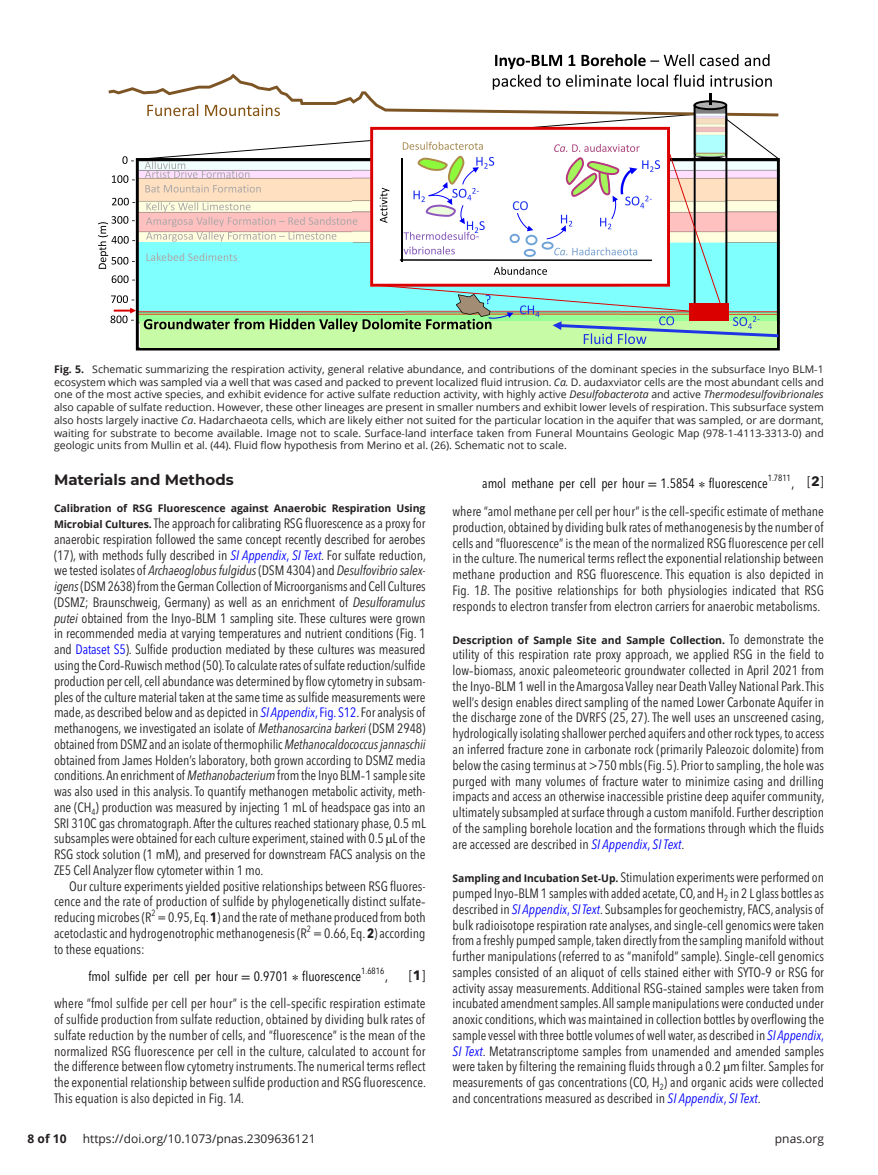
<style>
.page{position:relative;width:878px;height:1175px;background:#fff}
.page>*{position:absolute;margin:0;border:0;box-sizing:border-box;transform-origin:0 0}
.t1{font:700 15px "Montserrat";color:#231f20}
.t2{font:condensed 13.5px/15.8px "Avenir Next LT Pro";color:#231f20;text-align:justify}
.t3{font:condensed 13.5px/27.6px "Avenir Next LT Pro";color:#000}
.t4{font:13.5px "Avenir Next LT Pro";color:#231f20}
.t5{font:12px "Open Sans";color:#231f20}
.t6{font:700 12px "Open Sans";color:#231f20}
.t7{font:10.5px/12.8px "Open Sans";color:#231f20;text-align:justify}
.t8{font:700 10.5px "Open Sans";letter-spacing:-.01em;color:#231f20}
.t9{font:condensed 9px "Avenir Next LT Pro";color:#000}
.t10{font:condensed 9px "Avenir Next LT Pro";color:#231f20}
.s1{font-weight:700}
.s2{font-family:"STIX"}
.s3{font-style:italic}
.s4{font-family:"Open Sans";font-weight:700;font-stretch:normal;font-size:10.5px}
.s5{font-style:italic;color:#00f}
.s6{color:#00f}
.s7{font-family:"STIX";font-stretch:normal}
.s8{color:#231f20}
.s9{font-family:"STIX Math";font-stretch:normal}
.s10{color:#000}
.s11{font-family:"Avenir Next LT Pro";font-weight:400;font-stretch:condensed;font-size:13.5px}
.s12{font-family:"STIX";font-weight:700;font-stretch:normal;font-size:10.5px}
</style>
<div class="page">
<div style="left:140px;top:321px;width:636px;height:27px;background:#c7fba5"></div>
<svg style="left:98px;top:54px;width:680px;height:290px"></svg>
<p class="t7" style="left:54px;top:362px;width:771px"><span class="s1">Fig. 5.</span> Schematic summarizing the respiration activity, general relative abundance, and contributions of the dominant species in the subsurface Inyo BLM<span class="s2">-</span>1 ecosystem which was sampled via a well that was cased and packed to prevent localized fluid intrusion. <span class="s3">Ca.</span> D. audaxviator cells are the most abundant cells and one of the most active species, and exhibit evidence for active sulfate reduction activity, with highly active <span class="s3">Desulfobacterota</span> and active <span class="s3">Thermodesulfovibrionales </span>also capable of sulfate reduction. However, these other lineages are present in smaller numbers and exhibit lower levels of respiration. This subsurface system also hosts largely inactive <span class="s3">Ca</span>. Hadarchaeota cells, which are likely either not suited for the particular location in the aquifer that was sampled, or are dormant, waiting for substrate to become available. Image not to scale. Surface<span class="s2">-</span>land interface taken from Funeral Mountains Geologic Map (978<span class="s2">-</span>1<span class="s2">-</span>4113<span class="s2">-</span>3313<span class="s2">-</span>0) and geologic units from Mullin et al. (44). Fluid flow hypothesis from Merino et al. (26). Schematic not to scale.</p>
<p class="t1" style="left:54px;top:469px;width:181px">Materials and Methods</p>
<p class="t8" style="left:54px;top:501px;width:373px">Calibration of RSG Fluorescence against Anaerobic Respiration Using</p>
<p class="t2" style="left:54px;top:515px;width:373px"><span class="s4">Microbial Cultures.</span> The approach for calibrating RSG fluorescence as a proxy for anaerobic respiration followed the same concept recently described for aerobes (17), with methods fully described in <span class="s5">SI Appendix</span><span class="s6">,</span> <span class="s5">SI Text</span>. For sulfate reduction, we tested isolates of <span class="s3">Archaeoglobus fulgidus</span> (DSM 4304) and <span class="s3">Desulfovibrio salex&shy;igens</span> (DSM 2638) from the German Collection of Microorganisms and Cell Cultures (DSMZ; Braunschweig, Germany) as well as an enrichment of <span class="s3">Desulforamulus putei</span> obtained from the Inyo<span class="s7">-</span>BLM 1 sampling site. These cultures were grown in recommended media at varying temperatures and nutrient conditions (Fig. 1 and <span class="s6">Dataset S5</span>). Sulfide production mediated by these cultures was measured using the Cord<span class="s7">-</span>Ruwisch method (50). To calculate rates of sulfate reduction/sulfide production per cell, cell abundance was determined by flow cytometry in subsam&shy;ples of the culture material taken at the same time as sulfide measurements were made, as described below and as depicted in <span class="s5">SI Appendix</span><span class="s6">, Fig. S12</span>. For analysis of methanogens, we investigated an isolate of <span class="s3">Methanosarcina barkeri</span> (DSM 2948) obtained from DSMZ and an isolate of thermophilic <span class="s3">Methanocaldococcus jannaschii </span>obtained from James Holden’s laboratory, both grown according to DSMZ media conditions. An enrichment of <span class="s3">Methanobacterium</span> from the Inyo BLM<span class="s7">-</span>1 sample site was also used in this analysis. To quantify methanogen metabolic activity, meth&shy;ane (CH<sub>4</sub>) production was measured by injecting 1 mL of headspace gas into an SRI 310C gas chromatograph. After the cultures reached stationary phase, 0.5 mL subsamples were obtained for each culture experiment, stained with 0.5 <span class="s7">µ</span>L of the RSG stock solution (1 mM), and preserved for downstream FACS analysis on the ZE5 Cell Analyzer flow cytometer within 1 mo.</p>
<p class="t2" style="left:54px;top:878px;width:373px;text-indent:15px">Our culture experiments yielded positive relationships between RSG fluores&shy;cence and the rate of production of sulfide by phylogenetically distinct sulfate&shy;reducing microbes (R = 0.95, Eq. <span class="s1">1</span>) and the rate of methane produced from both</p>
<p class="t10" style="left:151px;top:907px;width:6px">2</p>
<p class="t2" style="left:54px;top:925px;width:254px">acetoclastic and hydrogenotrophic methanogenesis (R</p>
<p class="t10" style="left:307px;top:923px;width:6px">2</p>
<p class="t2" style="left:313px;top:925px;width:114px">= 0.66, Eq. <span class="s1">2</span>) according</p>
<p class="t3" style="left:88px;top:936px;width:274px;text-indent:-34px"><span class="s8">to these equations:<br></span>fmol sulfide per cell per hour <span class="s9">=</span> 0.9701 <span class="s9">∗</span> fluorescence</p>
<p class="t9" style="left:361px;top:967px;width:25px">1.6816</p>
<p class="t2" style="left:54px;top:962px;width:373px;line-height:27.2px;text-indent:331px"><span class="s10">,<br></span>where “fmol sulfide per cell per hour” is the cell<span class="s7">-</span>specific respiration estimate</p>
<p class="t2" style="left:54px;top:1011px;width:373px">of sulfide production from sulfate reduction, obtained by dividing bulk rates of sulfate reduction by the number of cells, and “fluorescence” is the mean of the normalized RSG fluorescence per cell in the culture, calculated to account for the difference between flow cytometry instruments. The numerical terms reflect the exponential relationship between sulfide production and RSG fluorescence.<br>This equation is also depicted in Fig. 1<span class="s3">A</span>.</p>
<p class="t4" style="left:408px;top:967px;width:18px">[<span class="s1">1</span>]</p>
<p class="t9" style="left:767px;top:474px;width:25px">1.7811</p>
<p class="t2" style="left:452px;top:469px;width:373px;line-height:27.9px;text-indent:339px"><span class="s10">, </span>where “amol methane per cell per hour” is the cell<span class="s7">-</span>specific estimate of methane</p>
<p class="t2" style="left:452px;top:519px;width:373px">production, obtained by dividing bulk rates of methanogenesis by the number of cells and “fluorescence” is the mean of the normalized RSG fluorescence per cell in the culture. The numerical terms reflect the exponential relationship between methane production and RSG fluorescence. This equation is also depicted in Fig. 1<span class="s3">B</span>. The positive relationships for both physiologies indicated that RSG responds to electron transfer from electron carriers for anaerobic metabolisms.</p>
<p class="t8" style="left:452px;top:632px;width:373px">Description of Sample Site and Sample Collection. <span class="s11">To demonstrate the</span></p>
<p class="t2" style="left:452px;top:647px;width:373px">utility of this respiration rate proxy approach, we applied RSG in the field to low<span class="s7">-</span>biomass, anoxic paleometeoric groundwater collected in April 2021 from the Inyo<span class="s7">-</span>BLM 1 well in the Amargosa Valley near Death Valley National Park. This well’s design enables direct sampling of the named Lower Carbonate Aquifer in the discharge zone of the DVRFS (25, 27). The well uses an unscreened casing, hydrologically isolating shallower perched aquifers and other rock types, to access an inferred fracture zone in carbonate rock (primarily Paleozoic dolomite) from below the casing terminus at &gt;750 mbls (Fig. 5). Prior to sampling, the hole was purged with many volumes of fracture water to minimize casing and drilling impacts and access an otherwise inaccessible pristine deep aquifer community, ultimately subsampled at surface through a custom manifold. Further description of the sampling borehole location and the formations through which the fluids are accessed are described in <span class="s5">SI Appendix</span><span class="s6">,</span> <span class="s5">SI Text</span>.</p>
<p class="t2" style="left:452px;top:869px;width:373px"><span class="s4">Sampling and Incubation Set</span><span class="s12">-</span><span class="s4">Up.</span> Stimulation experiments were performed on pumped Inyo<span class="s7">-</span>BLM 1 samples with added acetate, CO, and H<sub>2</sub> in 2 L glass bottles as described in <span class="s5">SI Appendix</span><span class="s6">,</span> <span class="s5">SI Text</span>. Subsamples for geochemistry, FACS, analysis of bulk radioisotope respiration rate analyses, and single<span class="s7">-</span>cell genomics were taken from a freshly pumped sample, taken directly from the sampling manifold without further manipulations (referred to as “manifold” sample). Single<span class="s7">-</span>cell genomics samples consisted of an aliquot of cells stained either with SYTO<span class="s7">-</span>9 or RSG for activity assay measurements. Additional RSG<span class="s7">-</span>stained samples were taken from incubated amendment samples. All sample manipulations were conducted under anoxic conditions, which was maintained in collection bottles by overflowing the sample vessel with three bottle volumes of well water, as described in <span class="s5">SI Appendix</span><span class="s6">, </span><span class="s5">SI Text</span>. Metatranscriptome samples from unamended and amended samples were taken by filtering the remaining fluids through a 0.2 <span class="s7">µ</span>m filter. Samples for measurements of gas concentrations (CO, H<sub>2</sub>) and organic acids were collected and concentrations measured as described in <span class="s5">SI Appendix</span><span class="s6">,</span> <span class="s5">SI Text</span>.</p>
<p class="t3" style="left:482px;top:470px;width:287px">amol methane per cell per hour <span class="s9">=</span> 1.5854 <span class="s9">∗</span> fluorescence</p>
<p class="t4" style="left:806px;top:473px;width:18px">[<span class="s1">2</span>]</p>
<p class="t6" style="left:28px;top:1130px;width:40px">8 of 10</p>
<p class="t5" style="left:83px;top:1130px;width:234px">https://doi.org/10.1073/pnas.2309636121</p>
<p class="t5" style="left:774px;top:1130px;width:51px">pnas.org</p>
</div>
